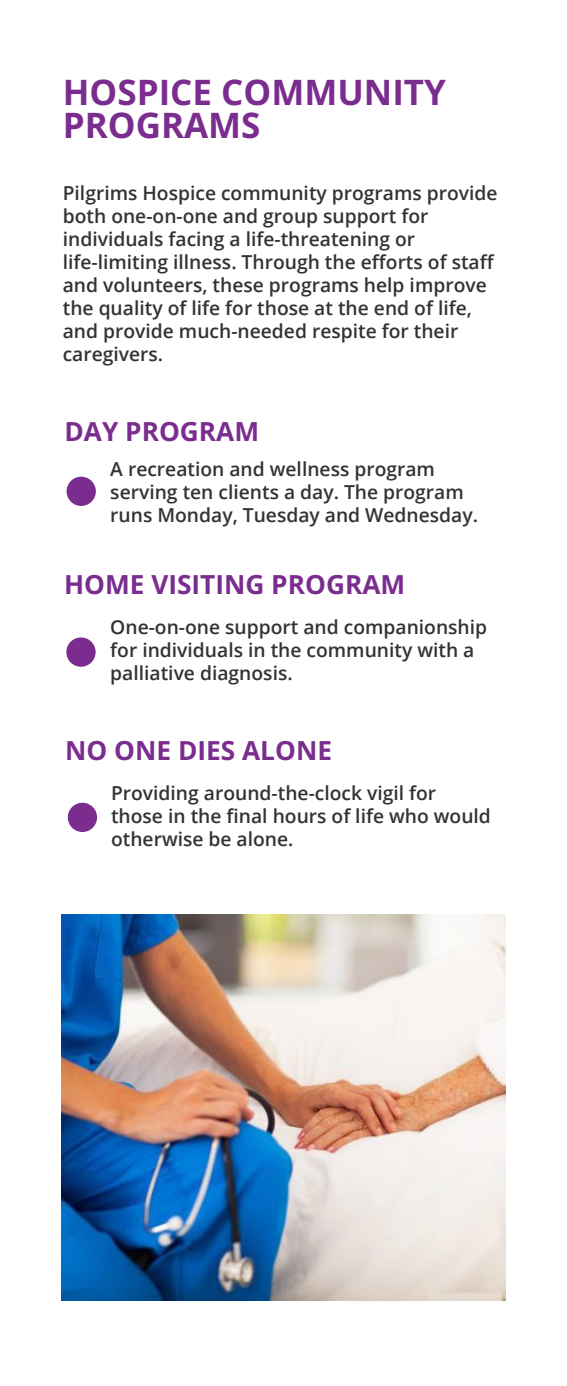
<style>
.page{position:relative;width:567px;height:1386px;background:#fff}
.page>*{position:absolute;margin:0;border:0;box-sizing:border-box;transform-origin:0 0}
.t1{font:700 35px/33.2px "Open Sans";color:#7a2d8f}
.t2{font:700 26.25px "Open Sans";color:#7a2d8f}
.t3{font:600 19.25px/23.1px "Open Sans";color:#333234}
</style>
<div class="page">
<img style="left:62px;top:914px;width:443px;height:387px">
<div style="left:67px;top:477px;width:29px;height:29px;background:#7a2d8e;border-radius:50%"></div>
<div style="left:66px;top:637px;width:30px;height:30px;background:#7a2d8e;border-radius:50%"></div>
<div style="left:68px;top:803px;width:29px;height:29px;background:#7a2d8e;border-radius:50%"></div>
<h1 class="t1" style="left:63px;top:75px;width:385px">HOSPICE COMMUNITY<br>PROGRAMS</h1>
<p class="t3" style="left:63px;top:181px;width:436px">Pilgrims Hospice community programs provide both one-on-one and group support for individuals facing a life-threatening or life-limiting illness. Through the efforts of staff and volunteers, these programs help improve the quality of life for those at the end of life, and provide much-needed respite for their caregivers.</p>
<h2 class="t2" style="left:64px;top:413px;width:196px">DAY PROGRAM</h2>
<p class="t3" style="left:110px;top:457px;width:369px">A recreation and wellness program serving ten clients a day. The program runs Monday, Tuesday and Wednesday.</p>
<h2 class="t2" style="left:64px;top:566px;width:343px">HOME VISITING PROGRAM</h2>
<p class="t3" style="left:110px;top:615px;width:378px">One-on-one support and companionship for individuals in the community with a palliative diagnosis.</p>
<h2 class="t2" style="left:65px;top:732px;width:268px">NO ONE DIES ALONE</h2>
<p class="t3" style="left:111px;top:781px;width:381px">Providing around-the-clock vigil for those in the final hours of life who would otherwise be alone.</p>
</div>
